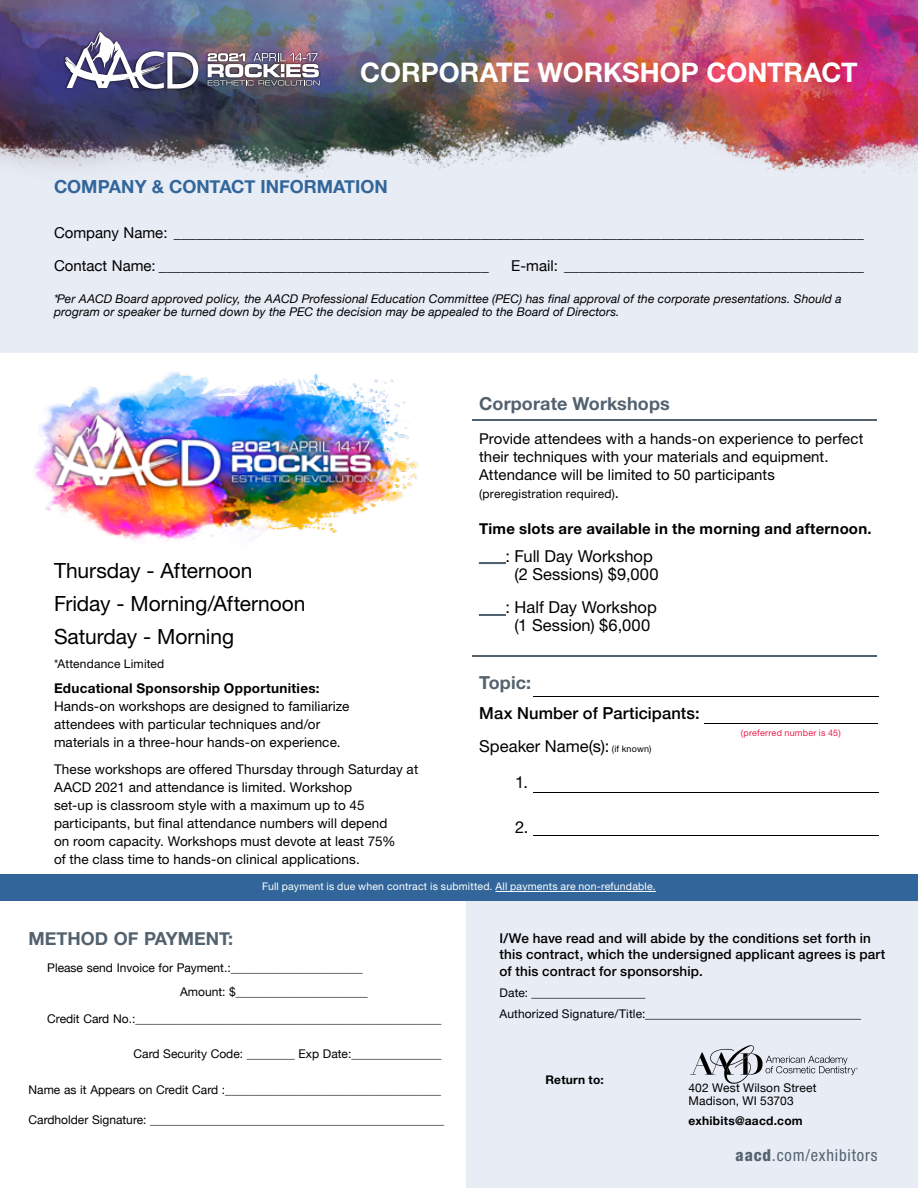
<style>
.page{position:relative;width:918px;height:1188px;background:#fff}
.page>*{position:absolute;margin:0;border:0;box-sizing:border-box;transform-origin:0 0}
.Subhead{font:700 27px "Helvetica Neue LT Std";color:#fff}
.Body_Copy_Form{font:21px/33px "Helvetica Neue LT Std";letter-spacing:-.005em;color:#000}
.Subhead-2{font:700 18px "Helvetica Neue";color:#32669a}
.Body_Copy{font:700 18px "Helvetica Neue LT Std";letter-spacing:.005em;color:#53626f}
.t1{font:700 18px "Helvetica Neue";color:#53626f}
.Body_text{font:16.5px/18px "Helvetica Neue LT Std";color:#000}
.Body_Copy-2{font:16.5px "Helvetica Neue LT Std";letter-spacing:.005em;color:#000}
.Body_Copy-3{font:500 16.5px "Helvetica Neue";letter-spacing:.005em;color:#000}
.t2{font:condensed 16.5px "Helvetica Neue LT Std";letter-spacing:.05em;color:#53626f}
.t3{font:15px "Helvetica Neue";color:#000}
.Body_text-2{font:15px/18px "Helvetica Neue LT Std";letter-spacing:.005em;color:#000}
.Body_text-3{font:700 15px "Helvetica Neue LT Std";letter-spacing:.015em;color:#000}
.Body_Copy-4{font:13.5px/18px "Helvetica Neue LT Std";letter-spacing:.01em;color:#000}
.Body_Copy-5{font:500 13.5px/16.5px "Helvetica Neue LT Std";letter-spacing:.01em;color:#000}
.Body_Copy-6{font:12px/24px "Helvetica Neue";color:#000}
.t4{font:italic 12px/13.5px "Helvetica Neue";letter-spacing:.005em;color:#000}
.Body_Copy-7{font:12px/21px "Helvetica Neue LT Std";letter-spacing:.01em;color:#000}
.Body_text-4{font:12px "Helvetica Neue LT Std";letter-spacing:.01em;color:#000}
.Body_Copy_Form-2{font:12px "Helvetica Neue LT Std";letter-spacing:.015em;color:#000}
.Body_Copy-8{font:700 12px "Helvetica Neue";letter-spacing:.02em;color:#000}
.Body_Copy-9{font:700 12px "Helvetica Neue LT Std";letter-spacing:.02em;color:#000}
.Body_Copy-10{font:10.5px "Helvetica Neue LT Std";letter-spacing:.015em;color:#fff}
.Subhead_2{font:9px "Helvetica Neue LT Std";letter-spacing:.02em;color:#ee1e49}
.s1{font-weight:700}
.s2{font-size:15px}
.s3{font-size:9px}
.s4{font-weight:800}
</style>
<div class="page">
<div style="left:0;top:97px;width:918px;height:256px;background:#e7ecf5"></div>
<img style="left:0;top:0;width:918px;height:178px">
<img style="left:34px;top:372px;width:385px;height:170px">
<div style="left:63px;top:31px;width:259px;height:59px;background:#000;opacity:.75"></div>
<img style="left:208px;top:53px;width:112px;height:32px">
<svg style="left:65px;top:32px;width:133px;height:57px"></svg>
<div style="left:466px;top:893px;width:452px;height:295px;background:#e7ecf5"></div>
<div style="left:0;top:875px;width:918px;height:26px;background:#32669a"></div>
<hr style="left:472px;top:419px;width:406px;height:1px;background:#53626f">
<hr style="left:472px;top:655px;width:406px;height:2px;background:#53626f">
<hr style="left:533px;top:696px;width:346px;height:1px;background:#000">
<hr style="left:533px;top:835px;width:346px;height:1px;background:#000">
<hr style="left:533px;top:792px;width:346px;height:1px;background:#000">
<hr style="left:495px;top:891px;width:161px;height:1px;background:#fff">
<hr style="left:704px;top:723px;width:174px;height:1px;background:#000">
<svg style="left:690px;top:1045px;width:168px;height:39px"></svg>
<svg style="left:479px;top:615px;width:27px;height:1px"></svg>
<svg style="left:479px;top:563px;width:27px;height:1px"></svg>
<p class="Subhead" style="left:360px;top:55px;width:499px">CORPORATE WORKSHOP CONTRACT</p>
<p class="Subhead-2" style="left:54px;top:173px;width:335px">COMPANY &amp; CONTACT INFORMATION</p>
<p class="t3" style="left:54px;top:222px;width:811px">Company Name: ____________________________________________________________________________________________</p>
<p class="t3" style="left:54px;top:255px;width:436px">Contact Name: ____________________________________________</p>
<p class="t3" style="left:511px;top:255px;width:354px">E-mail: ________________________________________</p>
<p class="t4" style="left:54px;top:292px;width:789px">*Per AACD Board approved policy, the AACD Professional Education Committee (PEC) has final approval of the corporate presentations. Should a program or speaker be turned down by the PEC the decision may be appealed to the Board of Directors.</p>
<p class="Body_Copy_Form" style="left:54px;top:554px;width:253px">Thursday - Afternoon<br>Friday - Morning/Afternoon<br>Saturday - Morning</p>
<p class="Body_Copy_Form-2" style="left:54px;top:656px;width:112px">*Attendance Limited</p>
<p class="Body_Copy-4" style="left:54px;top:679px;width:297px"><span class="s1">Educational Sponsorship Opportunities:<br></span>Hands-on workshops are designed to familiarize attendees with particular techniques and/or materials in a three-hour hands-on experience.</p>
<p class="Body_Copy-4" style="left:54px;top:760px;width:366px">These workshops are offered Thursday through Saturday at AACD 2021 and attendance is limited. Workshop<br>set-up is classroom style with a maximum up to 45 participants, but final attendance numbers will depend<br>on room capacity. Workshops must devote at least 75%<br>of the class time to hands-on clinical applications.</p>
<p class="Body_Copy" style="left:479px;top:393px;width:192px">Corporate Workshops</p>
<p class="Body_text-2" style="left:479px;top:429px;width:386px">Provide attendees with a hands-on experience to perfect their techniques with your materials and equipment.<br>Attendance will be limited to 50 participants</p>
<p class="Body_text-4" style="left:479px;top:487px;width:141px">(preregistration required)<span class="s2">.</span></p>
<p class="Body_text-3" style="left:479px;top:519px;width:394px">Time slots are available in the morning and afternoon.</p>
<p class="Body_text" style="left:515px;top:547px;width:146px;text-indent:-35px">___: Full Day Workshop (2 Sessions) $9,000</p>
<p class="Body_text" style="left:515px;top:598px;width:144px;text-indent:-35px">___: Half Day Workshop (1 Session) $6,000</p>
<p class="Body_Copy" style="left:479px;top:672px;width:53px">Topic:</p>
<p class="Body_Copy-3" style="left:479px;top:700px;width:222px">Max Number of Participants:</p>
<p class="Body_Copy-2" style="left:479px;top:736px;width:174px">Speaker Name(s): <span class="s3">(if known)</span></p>
<p class="Body_Copy-2" style="left:515px;top:772px;width:14px">1.</p>
<p class="Body_Copy-2" style="left:515px;top:817px;width:15px">2.</p>
<p class="Subhead_2" style="left:741px;top:727px;width:101px">(preferred number is 45)</p>
<p class="Body_Copy-10" style="left:262px;top:880px;width:395px">Full payment is due when contract is submitted. All payments are non-refundable.</p>
<p class="t1" style="left:29px;top:924px;width:206px">METHOD OF PAYMENT:</p>
<p class="Body_Copy-6" style="left:180px;top:956px;width:189px;text-indent:-133px">Please send Invoice for Payment.:______________________<br>Amount: $______________________</p>
<p class="Body_Copy-6" style="left:134px;top:1043px;width:309px">Card Security Code: ________ Exp Date:_______________</p>
<p class="Body_Copy-6" style="left:29px;top:1079px;width:414px">Name as it Appears on Credit Card :____________________________________</p>
<p class="Body_Copy-6" style="left:29px;top:1109px;width:417px">Cardholder Signature: _________________________________________________</p>
<p class="Body_Copy-5" style="left:500px;top:929px;width:387px">I/We have read and will abide by the conditions set forth in this contract, which the undersigned applicant agrees is part of this contract for sponsorship.</p>
<p class="Body_Copy-7" style="left:500px;top:982px;width:363px">Date: ___________________<br>Authorized Signature/Title:____________________________________</p>
<p class="Body_Copy-9" style="left:545px;top:1073px;width:60px">Return to:</p>
<p class="Body_Copy-6" style="left:688px;top:1082px;width:130px;line-height:13.5px">402 West Wilson Street<br>Madison, WI 53703</p>
<p class="Body_Copy-8" style="left:688px;top:1111px;width:116px">exhibits@aacd.com</p>
<p class="t2" style="left:736px;top:1146px;width:143px"><span class="s4">aacd</span>.com/exhibitors</p>
</div>
